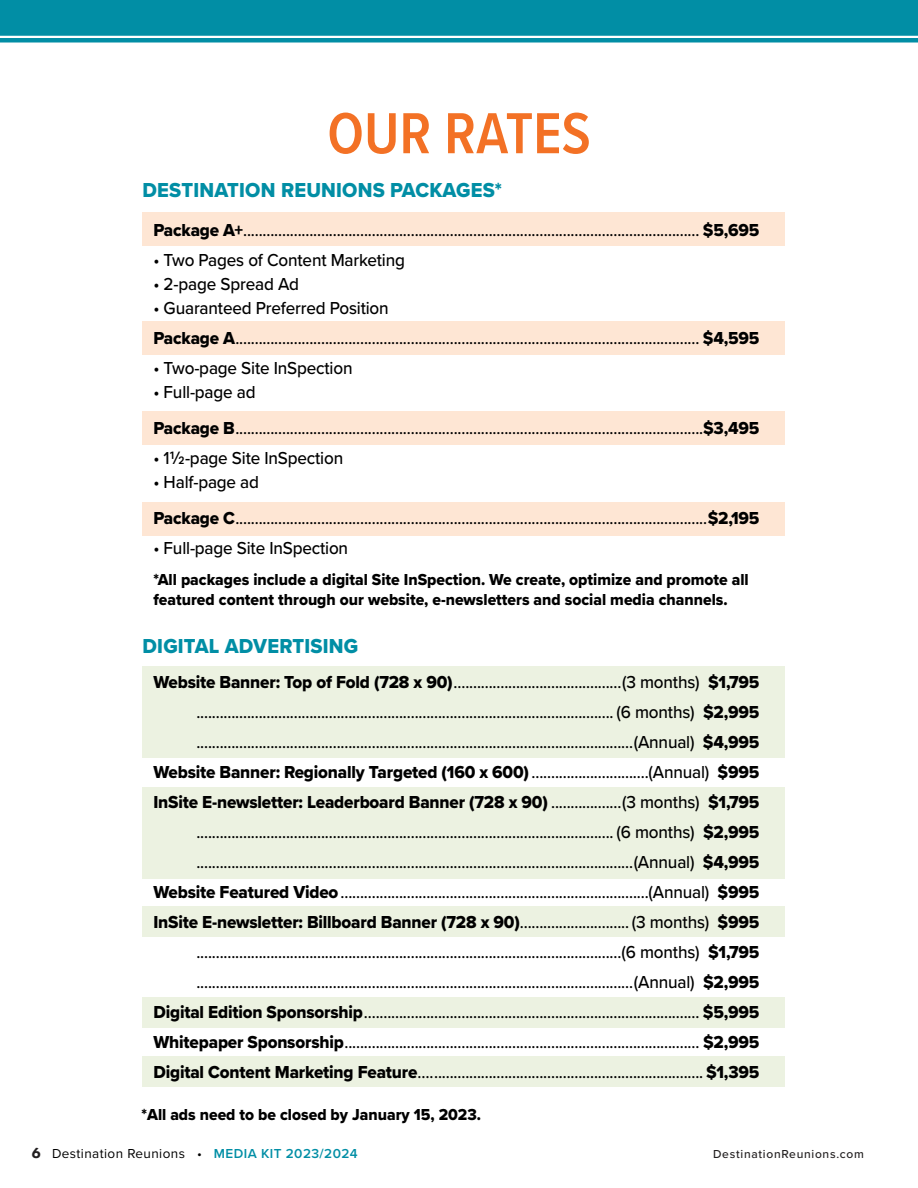
<style>
.page{position:relative;width:918px;height:1188px;background:#fff}
.page>*{position:absolute;margin:0;border:0;box-sizing:border-box;transform-origin:0 0}
.t1{font:600 60px "Proxima Nova Cond";color:#f37125}
.t2{font:21px "Proxima Nova Extrabld";letter-spacing:.01em;color:#018ea5;scale:.95 1}
.t3{font:500 18px/30px "Proxima Nova";letter-spacing:-.01em;color:#000;scale:.95 1}
.t4{font:18px/30px "Proxima Nova Extrabld";letter-spacing:-.01em;color:#000;scale:.95 1}
.t5{font:16.5px/19.5px "Proxima Nova Extrabld";color:#000;scale:.95 1}
.t6{font:13.5px "Proxima Nova";letter-spacing:.03em;color:#000}
.t7{font:500 12px "Proxima Nova";letter-spacing:.06em;color:#221f20}
.s1{font-family:"Proxima Nova Extrabld";font-weight:400}
.s2{font-family:"Aktiv Grotesk";font-weight:400}
.s3{font-family:"Proxima Nova";font-weight:500}
.s4{font-family:"Futura PT";font-weight:800;font-size:15px;color:#221f20}
.s5{font-weight:600;color:#018ea5}
</style>
<div class="page">
<div style="left:143px;top:213px;width:642px;height:33px;background:#fee6d4"></div>
<div style="left:143px;top:412px;width:642px;height:33px;background:#fee6d4"></div>
<div style="left:143px;top:502px;width:642px;height:34px;background:#fee6d4"></div>
<div style="left:143px;top:321px;width:642px;height:34px;background:#fee6d4"></div>
<div style="left:143px;top:666px;width:642px;height:92px;background:#ecf2e1"></div>
<div style="left:143px;top:788px;width:642px;height:91px;background:#ecf2e1"></div>
<div style="left:143px;top:907px;width:642px;height:30px;background:#ecf2e1"></div>
<div style="left:143px;top:997px;width:642px;height:30px;background:#ecf2e1"></div>
<div style="left:143px;top:1056px;width:642px;height:30px;background:#ecf2e1"></div>
<svg style="left:0;top:38px;width:917px;height:5px;background:#1a99ae"></svg>
<div style="left:0;top:0;width:918px;height:36px;background:#018ea5"></div>
<hr style="left:917px;top:36px;width:1px;height:216px;background:#018ea5">
<h1 class="t1" style="left:327px;top:89px;width:265px">OUR RATES</h1>
<p class="t2" style="left:143px;top:175px;width:380px">DESTINATION REUNIONS PACKAGES*</p>
<p class="t3" style="left:153px;top:214px;width:639px"><span class="s1">Package A+</span>..................................................................................................................... <span class="s1">$5,695</span></p>
<p class="t3" style="left:153px;top:244px;width:266px">• Two Pages of Content Marketing</p>
<p class="t3" style="left:153px;top:268px;width:155px">• 2-page Spread Ad</p>
<p class="t3" style="left:153px;top:292px;width:639px">• Guaranteed Preferred Position<br><span class="s1">Package A</span>....................................................................................................................... <span class="s1">$4,595</span></p>
<p class="t3" style="left:153px;top:352px;width:211px">• Two-page Site InSpection</p>
<p class="t3" style="left:153px;top:373px;width:639px;line-height:36px">• Full-page ad<br><span class="s1">Package B</span>........................................................................................................................<span class="s1">$3,495</span></p>
<p class="t3" style="left:153px;top:442px;width:201px">• 1<span class="s2">½</span>-page Site InSpection</p>
<p class="t3" style="left:153px;top:463px;width:639px;line-height:36px">• Half-page ad<br><span class="s1">Package C</span>.........................................................................................................................<span class="s1">$2,195</span></p>
<p class="t3" style="left:153px;top:532px;width:207px">• Full-page Site InSpection</p>
<p class="t5" style="left:153px;top:570px;width:628px">*All packages include a digital Site InSpection. We create, optimize and promote all featured content through our website, e-newsletters and social media channels.</p>
<p class="t2" style="left:143px;top:631px;width:228px">DIGITAL ADVERTISING</p>
<p class="t3" style="left:196px;top:666px;width:594px;text-align:justify;text-indent:-43px"><span class="s1">Website Banner: Top of Fold (728 x 90)</span>...........................................(3 months) <span class="s1">$1,795 </span>........................................................................................................... (6 months) <span class="s1">$2,995 </span>................................................................................................................(Annual) <span class="s1">$4,995</span></p>
<p class="t4" style="left:153px;top:757px;width:639px">Website Banner: Regionally Targeted (160 x 600)<span class="s3">..............................(Annual)</span> $995<br>InSite E-newsletter: Leaderboard Banner (728 x 90) <span class="s3">..................(3 months)</span> $1,795</p>
<p class="t3" style="left:153px;top:816px;width:639px;text-align:right">........................................................................................................... (6 months) <span class="s1">$2,995 </span>................................................................................................................(Annual) <span class="s1">$4,995<br>Website Featured Video</span>...............................................................................(Annual) <span class="s1">$995</span></p>
<p class="t4" style="left:153px;top:907px;width:639px">InSite E-newsletter: Billboard Banner (728 x 90)<span class="s3">............................ (3 months)</span> $995</p>
<p class="t3" style="left:153px;top:936px;width:639px;text-align:right">.............................................................................................................(6 months) <span class="s1">$1,795 </span>................................................................................................................(Annual) <span class="s1">$2,995<br>Digital Edition Sponsorship</span>...................................................................................... <span class="s1">$5,995<br>Whitepaper Sponsorship</span>........................................................................................... <span class="s1">$2,995<br>Digital Content Marketing Feature</span>…...................................................................... <span class="s1">$1,395</span></p>
<p class="t5" style="left:141px;top:1104px;width:359px">*All ads need to be closed by January 15, 2023.</p>
<p class="t6" style="left:32px;top:1143px;width:327px"><span class="s4">6</span> Destination Reunions • <span class="s5">MEDIA KIT 2023/2024</span></p>
<p class="t7" style="left:713px;top:1145px;width:152px">DestinationReunions.com</p>
</div>
